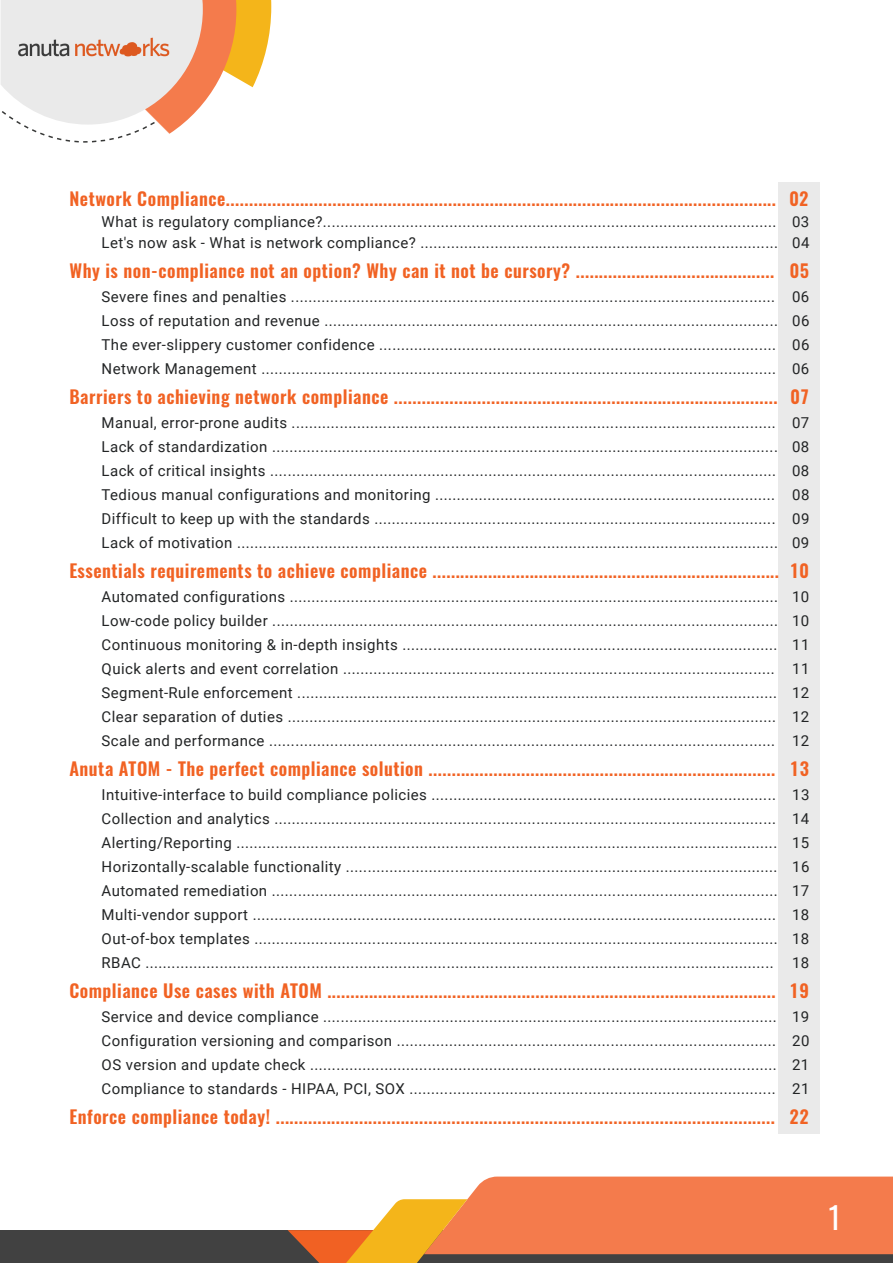
<style>
.page{position:relative;width:893px;height:1263px;background:#fff}
.page>*{position:absolute;margin:0;border:0;box-sizing:border-box;transform-origin:0 0}
.t1{font:30px "Oswald";color:#fff}
.t2{font:600 18px "Oswald";letter-spacing:.03em;color:#f16223}
.t3{font:15px/24px "Roboto";letter-spacing:.03em;color:#222425;text-align:justify}
</style>
<div class="page">
<div style="left:0;top:1230px;width:893px;height:33px;background:#414141"></div>
<svg style="left:288px;top:1176px;width:605px;height:87px"></svg>
<div style="left:778px;top:182px;width:42px;height:951px;background:#eaeaea"></div>
<svg style="left:1px;top:0;width:270px;height:143px"></svg>
<img style="left:17px;top:20px;width:158px;height:56px">
<p class="t2" style="left:69px;top:186px;width:741px">Network Compliance....................................................................................................................... 02</p>
<p class="t3" style="left:102px;top:211px;width:709px;line-height:21px">What is regulatory compliance?........................................................................................................ 03<br>Let's now ask - What is network compliance? .................................................................................. 04</p>
<p class="t2" style="left:69px;top:258px;width:741px">Why is non-compliance not an option? Why can it not be cursory? ........................................... 05</p>
<p class="t3" style="left:102px;top:284px;width:709px">Severe fines and penalties ............................................................................................................... 06<br>Loss of reputation and revenue ........................................................................................................ 06<br>The ever-slippery customer confidence ........................................................................................... 06<br>Network Management ...................................................................................................................... 06</p>
<p class="t2" style="left:69px;top:384px;width:741px">Barriers to achieving network compliance ................................................................................... 07</p>
<p class="t3" style="left:102px;top:410px;width:709px">Manual, error-prone audits ............................................................................................................... 07<br>Lack of standardization .................................................................................................................... 08<br>Lack of critical insights .................................................................................................................... 08<br>Tedious manual configurations and monitoring .............................................................................. 08<br>Difficult to keep up with the standards ............................................................................................ 09<br>Lack of motivation ............................................................................................................................ 09</p>
<p class="t2" style="left:69px;top:558px;width:741px">Essentials requirements to achieve compliance ........................................................................... 10</p>
<p class="t3" style="left:102px;top:584px;width:709px">Automated configurations ................................................................................................................ 10<br>Low-code policy builder .................................................................................................................... 10<br>Continuous monitoring &amp; in-depth insights ...................................................................................... 11<br>Quick alerts and event correlation ................................................................................................... 11<br>Segment-Rule enforcement .............................................................................................................. 12<br>Clear separation of duties ................................................................................................................ 12<br>Scale and performance .................................................................................................................... 12</p>
<p class="t2" style="left:69px;top:756px;width:741px">Anuta ATOM - The perfect compliance solution ........................................................................... 13</p>
<p class="t3" style="left:102px;top:782px;width:709px">Intuitive-interface to build compliance policies ............................................................................... 13<br>Collection and analytics ................................................................................................................... 14<br>Alerting/Reporting ............................................................................................................................ 15<br>Horizontally-scalable functionality ................................................................................................... 16<br>Automated remediation .................................................................................................................... 17<br>Multi-vendor support ........................................................................................................................ 18<br>Out-of-box templates ........................................................................................................................ 18<br>RBAC ................................................................................................................................................ 18</p>
<p class="t2" style="left:69px;top:978px;width:741px">Compliance Use cases with ATOM ................................................................................................. 19</p>
<p class="t3" style="left:102px;top:1004px;width:709px">Service and device compliance ........................................................................................................ 19<br>Configuration versioning and comparison ....................................................................................... 20<br>OS version and update check ........................................................................................................... 21<br>Compliance to standards - HIPAA, PCI, SOX .................................................................................... 21</p>
<p class="t2" style="left:69px;top:1104px;width:741px">Enforce compliance today! ............................................................................................................ 22</p>
<h1 class="t1" style="left:829px;top:1191px;width:13px">1</h1>
</div>
